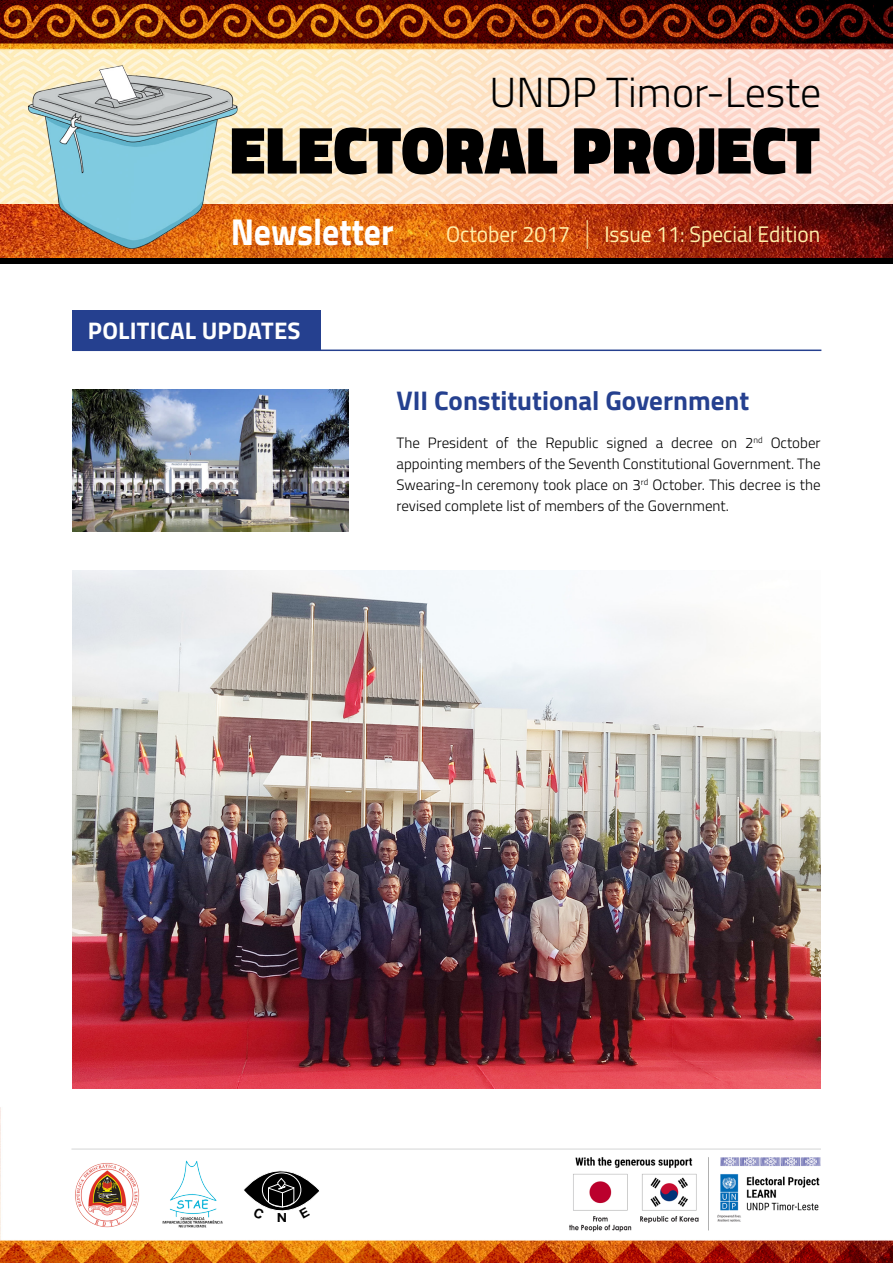
<style>
.page{position:relative;width:893px;height:1263px;background:#fff}
.page>*{position:absolute;margin:0;border:0;box-sizing:border-box;transform-origin:0 0}
.t1{font:900 67.5px "Titillium";letter-spacing:.01em;color:#000;scale:.95 1}
.t2{font:300 42px "Titillium";color:#000}
.t3{font:700 37.5px "Titillium";color:#fff;scale:.9 1}
.t4{font:700 27px "Titillium";color:#25408f}
.t5{font:700 24px "Titillium";letter-spacing:.01em;color:#fff}
.t6{font:22.5px "Titillium";color:#fff0aa;scale:.95 1}
.t7{font:300 15px/21px "Titillium";color:#000;text-align:justify}
.t8{font:700 12.6px "Arial";color:#000;scale:1.16 1}
.s1{font-weight:100;font-size:30px}
</style>
<div class="page">
<img style="left:0;top:0;width:893px;height:1263px">
<img style="left:242px;top:205px;width:651px;height:53px">
<div style="left:0;top:258px;width:893px;height:6px;background:#000"></div>
<img style="left:74px;top:1162px;width:65px;height:65px">
<img style="left:158px;top:1156px;width:68px;height:76px">
<hr style="left:71px;top:1149px;width:750px;height:1px;background:#d4d5d5">
<img style="left:560px;top:1153px;width:268px;height:80px">
<hr style="left:73px;top:349px;width:748px;height:2px;background:#25408f">
<div style="left:73px;top:310px;width:248px;height:40px;background:#25408f"></div>
<img style="left:0;top:0;width:242px;height:258px">
<img style="left:72px;top:570px;width:749px;height:518px">
<img style="left:72px;top:390px;width:276px;height:142px">
<svg style="left:243px;top:1170px;width:77px;height:57px"></svg>
<p class="t2" style="left:490px;top:62px;width:333px">UNDP Timor-Leste</p>
<p class="t1" style="left:230px;top:101px;width:623px">ELECTORAL PROJECT</p>
<p class="t3" style="left:231px;top:204px;width:183px">Newsletter</p>
<p class="t6" style="left:446px;top:218px;width:395px">October 2017 <span class="s1">|</span> Issue 11: Special Edition</p>
<p class="t5" style="left:88px;top:312px;width:214px">POLITICAL UPDATES</p>
<p class="t4" style="left:396px;top:380px;width:354px">VII Constitutional Government</p>
<p class="t7" style="left:396px;top:432px;width:426px">The President of the Republic signed a decree on 2<sup>nd</sup> October appointing members of the Seventh Constitutional Government. The Swearing-In ceremony took place on 3<sup>rd</sup> October. This decree is the revised complete list of members of the Government.</p>
<p class="t8" style="left:277px;top:1209px;width:11px">N</p>
</div>
